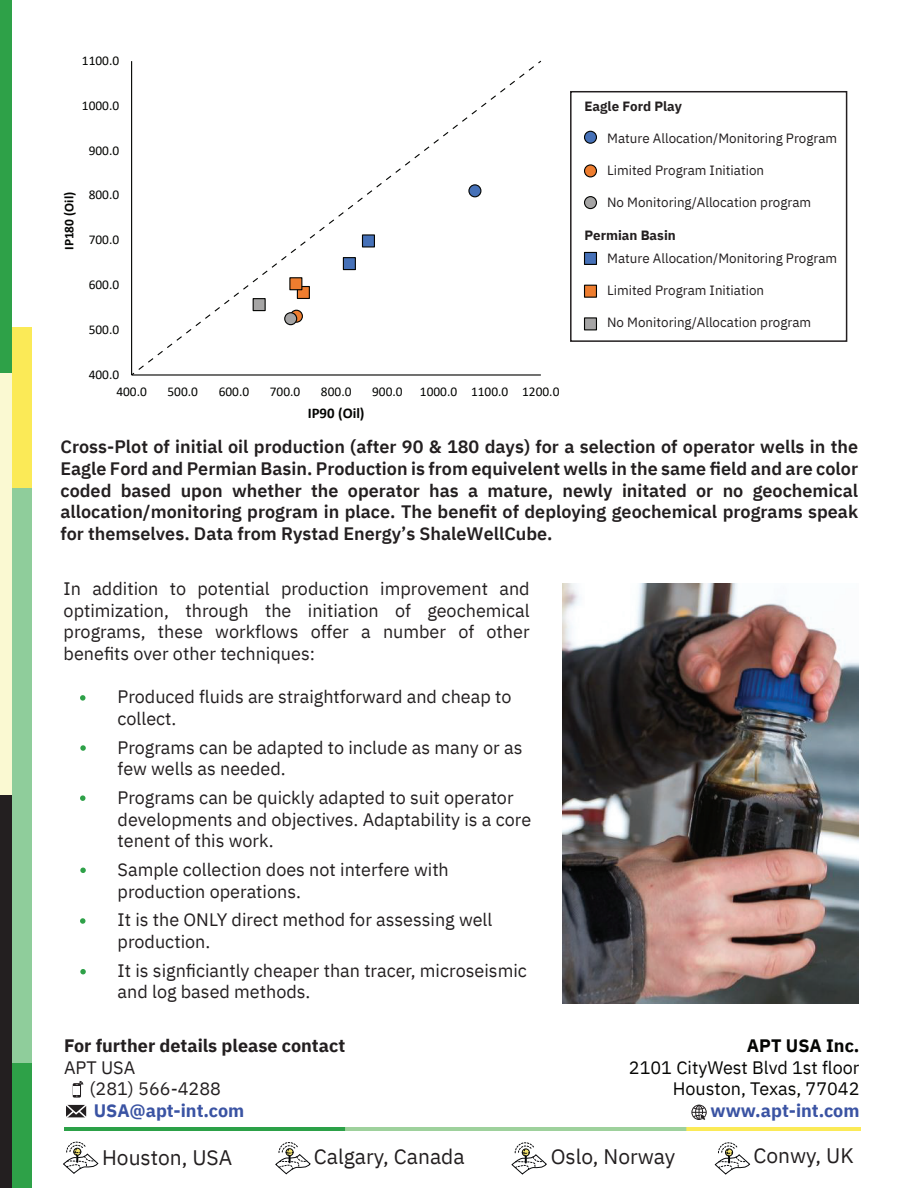
<style>
.page{position:relative;width:918px;height:1188px;background:#fff}
.page>*{position:absolute;margin:0;border:0;box-sizing:border-box;transform-origin:0 0}
.t1{font:21px "IBM Plex Sans";color:#231f20}
.t2{font:18px/21.6px "IBM Plex Sans";color:#231f20}
.t3{font:600 18px/21.6px "IBM Plex Sans";color:#231f20;text-align:justify}
.t4{font:18px/21.6px "IBM Plex Sans";color:#060604;text-align:right}
.t5{font:700 18px "IBM Plex Sans";color:#3a53a3}
.t6{font:700 18px "IBM Plex Sans";color:#231f20}
.t7{font:700 18px "IBM Plex Sans";color:#040503}
.t8{font:700 14.85px "Calibri";color:#040503}
.t9{font:13.35px "IBM Plex Sans";color:#231f20}
.t10{font:13.35px "Calibri";color:#040503}
.t11{font:700 13.35px "IBM Plex Sans";color:#231f20}
.t12{font:700 13.35px "Calibri";color:#040503}
</style>
<div class="page">
<img style="left:65px;top:1127px;width:795px;height:4px">
<svg style="left:63px;top:1141px;width:35px;height:33px"></svg>
<svg style="left:275px;top:1142px;width:36px;height:33px"></svg>
<svg style="left:512px;top:1142px;width:35px;height:33px"></svg>
<svg style="left:715px;top:1142px;width:35px;height:33px"></svg>
<svg style="left:73px;top:1083px;width:8px;height:15px"></svg>
<div style="left:74px;top:1086px;width:6px;height:9px;background:#fff"></div>
<svg style="left:76px;top:1081px;width:7px;height:4px"></svg>
<svg style="left:66px;top:1096px;width:21px;height:22px"></svg>
<svg style="left:692px;top:1105px;width:14px;height:15px"></svg>
<div style="left:0;top:0;width:12px;height:379px;background:#2ea148"></div>
<div style="left:0;top:373px;width:13px;height:448px;background:#faf9d2"></div>
<div style="left:0;top:795px;width:13px;height:393px;background:#231f20"></div>
<div style="left:12px;top:1063px;width:20px;height:125px;background:#2ea148"></div>
<div style="left:12px;top:484px;width:20px;height:579px;background:#8fcd9b"></div>
<div style="left:12px;top:327px;width:20px;height:160px;background:#fbea57"></div>
<div style="left:570px;top:91px;width:277px;height:251px;background:#fff;border:2px solid #231f20"></div>
<hr style="left:131px;top:61px;width:1px;height:314px;background:#040503">
<hr style="left:132px;top:374px;width:409px;height:2px;background:#040503">
<svg style="left:131px;top:372px;width:5px;height:4px"></svg>
<svg style="left:138px;top:66px;width:396px;height:304px"></svg>
<div style="left:585px;top:131px;width:11px;height:12px;background:#4671b8;border-radius:50%"></div>
<div style="left:584px;top:131px;width:13px;height:13px;border:1px solid #040503;border-radius:50%"></div>
<div style="left:585px;top:165px;width:11px;height:12px;background:#ee7d2f;border-radius:50%"></div>
<div style="left:584px;top:164px;width:13px;height:13px;border:1px solid #040503;border-radius:50%"></div>
<div style="left:585px;top:197px;width:11px;height:12px;background:#a5a4a4;border-radius:50%"></div>
<div style="left:584px;top:196px;width:13px;height:13px;border:1px solid #040503;border-radius:50%"></div>
<div style="left:584px;top:252px;width:13px;height:13px;background:#4671b8;border:1px solid #040503"></div>
<div style="left:584px;top:285px;width:13px;height:13px;background:#ee7d2f;border:1px solid #040503"></div>
<div style="left:584px;top:317px;width:13px;height:13px;background:#a6a5a5;border:1px solid #040503"></div>
<svg style="left:80px;top:695px;width:6px;height:6px"></svg>
<svg style="left:80px;top:795px;width:6px;height:6px"></svg>
<svg style="left:80px;top:918px;width:6px;height:6px"></svg>
<svg style="left:80px;top:745px;width:6px;height:6px"></svg>
<svg style="left:80px;top:868px;width:6px;height:5px"></svg>
<svg style="left:80px;top:969px;width:6px;height:5px"></svg>
<img style="left:563px;top:584px;width:295px;height:419px">
<p class="t10" style="left:82px;top:51px;width:39px">1100.0</p>
<p class="t10" style="left:82px;top:96px;width:39px">1000.0</p>
<p class="t10" style="left:89px;top:141px;width:32px">900.0</p>
<p class="t12" style="left:60px;top:250px;width:60px;rotate:-90deg">IP180 (Oil)</p>
<p class="t10" style="left:89px;top:186px;width:32px">800.0</p>
<p class="t10" style="left:89px;top:231px;width:32px">700.0</p>
<p class="t10" style="left:89px;top:275px;width:32px">600.0</p>
<p class="t10" style="left:89px;top:320px;width:32px">500.0</p>
<p class="t10" style="left:89px;top:365px;width:32px">400.0</p>
<p class="t10" style="left:116px;top:382px;width:32px">400.0</p>
<p class="t10" style="left:168px;top:382px;width:32px">500.0</p>
<p class="t10" style="left:219px;top:382px;width:32px">600.0</p>
<p class="t10" style="left:270px;top:382px;width:32px">700.0</p>
<p class="t10" style="left:321px;top:382px;width:32px">800.0</p>
<p class="t10" style="left:372px;top:382px;width:32px">900.0</p>
<p class="t10" style="left:420px;top:382px;width:141px">1000.0 1100.0 1200.0</p>
<p class="t8" style="left:308px;top:403px;width:58px">IP90 (Oil)</p>
<p class="t11" style="left:585px;top:96px;width:99px">Eagle Ford Play</p>
<p class="t9" style="left:607px;top:128px;width:231px">Mature Allocation/Monitoring Program</p>
<p class="t9" style="left:607px;top:160px;width:159px">Limited Program Initiation</p>
<p class="t9" style="left:607px;top:192px;width:206px">No Monitoring/Allocation program</p>
<p class="t11" style="left:585px;top:224px;width:93px">Permian Basin</p>
<p class="t9" style="left:607px;top:248px;width:231px">Mature Allocation/Monitoring Program</p>
<p class="t9" style="left:607px;top:280px;width:159px">Limited Program Initiation</p>
<p class="t9" style="left:607px;top:312px;width:206px">No Monitoring/Allocation program</p>
<p class="t3" style="left:60px;top:435px;width:799px">Cross-Plot of initial oil production (after 90 &amp; 180 days) for a selection of operator wells in the Eagle Ford and Permian Basin. Production is from equivelent wells in the same field and are color coded based upon whether the operator has a mature, newly initated or no geochemical allocation/monitoring program in place. The benefit of deploying geochemical programs speak for themselves. Data from Rystad Energy’s ShaleWellCube.</p>
<p class="t2" style="left:64px;top:576px;width:468px;text-align:justify">In addition to potential production improvement and optimization, through the initiation of geochemical programs, these workflows offer a number of other benefits over other techniques:</p>
<p class="t2" style="left:118px;top:684px;width:395px">Produced fluids are straightforward and cheap to collect.</p>
<p class="t2" style="left:118px;top:735px;width:406px">Programs can be adapted to include as many or as few wells as needed.</p>
<p class="t2" style="left:118px;top:785px;width:415px">Programs can be quickly adapted to suit operator developments and objectives. Adaptability is a core tenent of this work.</p>
<p class="t2" style="left:118px;top:857px;width:333px">Sample collection does not interfere with production operations.</p>
<p class="t2" style="left:118px;top:908px;width:376px">It is the ONLY direct method for assessing well production.</p>
<p class="t2" style="left:118px;top:958px;width:411px">It is signficiantly cheaper than tracer, microseismic and log based methods.</p>
<p class="t6" style="left:64px;top:1031px;width:283px">For further details please contact</p>
<p class="t2" style="left:90px;top:1055px;width:133px;text-indent:-25px">APT USA<br>(281) 566-4288</p>
<p class="t5" style="left:94px;top:1096px;width:152px">USA@apt-int.com</p>
<p class="t1" style="left:102px;top:1142px;width:132px">Houston, USA</p>
<p class="t1" style="left:314px;top:1141px;width:152px">Calgary, Canada</p>
<p class="t1" style="left:551px;top:1141px;width:126px">Oslo, Norway</p>
<p class="t1" style="left:753px;top:1140px;width:102px">Conwy, UK</p>
<p class="t7" style="left:747px;top:1031px;width:114px">APT USA Inc.</p>
<p class="t4" style="left:629px;top:1055px;width:232px">2101 CityWest Blvd 1st floor<br>Houston, Texas, 77042</p>
<p class="t5" style="left:711px;top:1096px;width:150px">www.apt-int.com</p>
</div>
